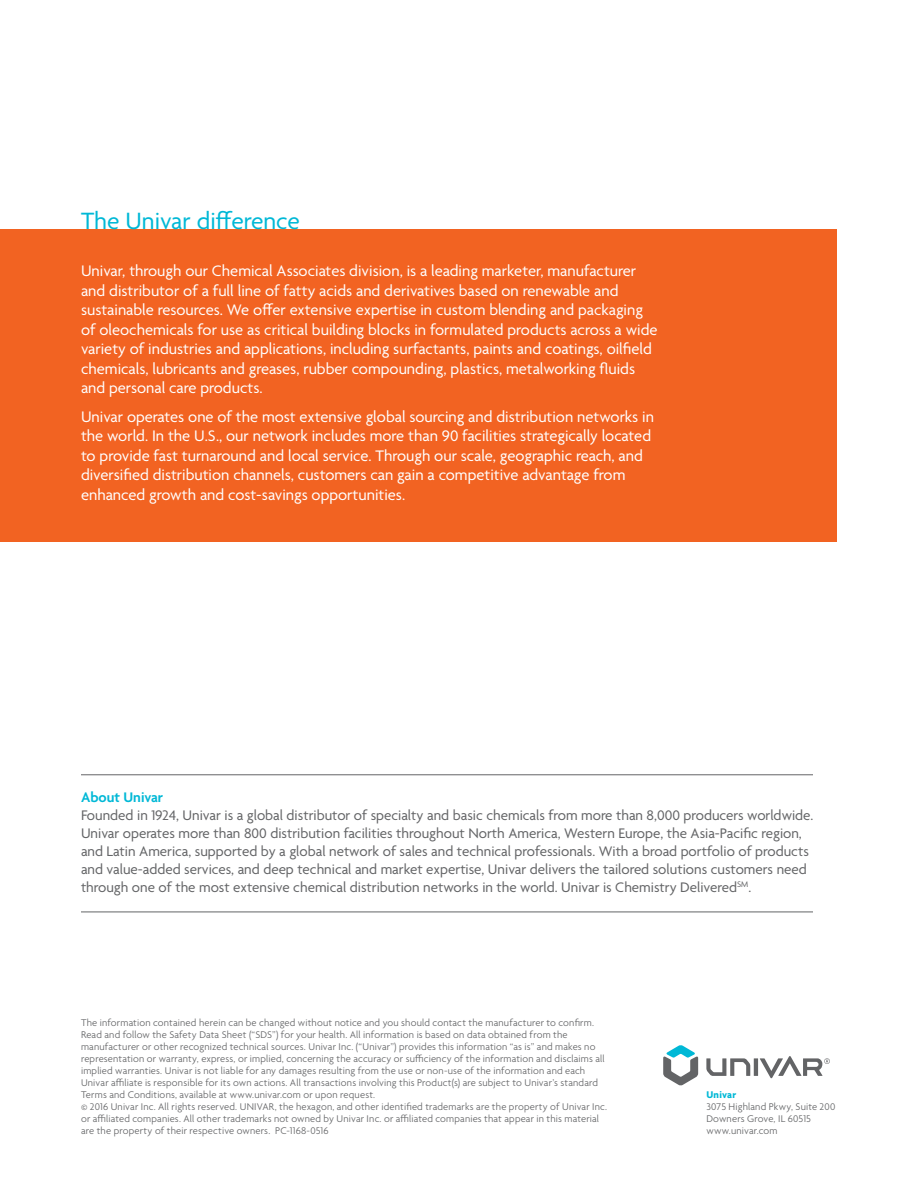
<style>
.page{position:relative;width:918px;height:1188px;background:#fff}
.page>*{position:absolute;margin:0;border:0;box-sizing:border-box;transform-origin:0 0}
.t1{font:25.5px "Agenda";color:#00b8d6}
.t2{font:16.5px/19.5px "Agenda";color:#fff}
.t3{font:15px/18px "Agenda";color:#636466}
.t4{font:600 15px "Agenda";color:#00b8d6}
.t5{font:300 10.5px/12px "Agenda";letter-spacing:.015em;color:#636466}
.t6{font:700 10.5px "Agenda";letter-spacing:.02em;color:#00b8d6}
</style>
<div class="page">
<div style="left:0;top:230px;width:837px;height:312px;background:#f26322"></div>
<hr style="left:754px;top:1058px;width:4px;height:18px;background:#636466">
<svg style="left:706px;top:1058px;width:44px;height:18px"></svg>
<svg style="left:663px;top:1045px;width:35px;height:40px"></svg>
<svg style="left:760px;top:1056px;width:70px;height:22px"></svg>
<hr style="left:81px;top:774px;width:732px;height:1px;background:#636466">
<hr style="left:81px;top:912px;width:732px;height:1px;background:#636466">
<h1 class="t1" style="left:81px;top:208px;width:220px">The Univar difference</h1>
<p class="t2" style="left:81px;top:262px;width:578px">Univar, through our Chemical Associates division, is a leading marketer, manufacturer and distributor of a full line of fatty acids and derivatives based on renewable and sustainable resources. We offer extensive expertise in custom blending and packaging of oleochemicals for use as critical building blocks in formulated products across a wide variety of industries and applications, including surfactants, paints and coatings, oilfield chemicals, lubricants and greases, rubber compounding, plastics, metalworking fluids and personal care products.</p>
<p class="t2" style="left:81px;top:408px;width:575px">Univar operates one of the most extensive global sourcing and distribution networks in the world. In the U.S., our network includes more than 90 facilities strategically located to provide fast turnaround and local service. Through our scale, geographic reach, and diversified distribution channels, customers can gain a competitive advantage from enhanced growth and cost-savings opportunities.</p>
<h3 class="t4" style="left:81px;top:789px;width:84px">About Univar</h3>
<p class="t3" style="left:81px;top:807px;width:734px">Founded in 1924, Univar is a global distributor of specialty and basic chemicals from more than 8,000 producers worldwide.<br>Univar operates more than 800 distribution facilities throughout North America, Western Europe, the Asia-Pacific region, and Latin America, supported by a global network of sales and technical professionals. With a broad portfolio of products and value-added services, and deep technical and market expertise, Univar delivers the tailored solutions customers need through one of the most extensive chemical distribution networks in the world. Univar is Chemistry Delivered<sup>SM</sup>.</p>
<p class="t5" style="left:81px;top:1017px;width:528px">The information contained herein can be changed without notice and you should contact the manufacturer to confirm.<br>Read and follow the Safety Data Sheet (“SDS”) for your health. All information is based on data obtained from the manufacturer or other recognized technical sources. Univar Inc. (“Univar”) provides this information “as is” and makes no representation or warranty, express, or implied, concerning the accuracy or sufficiency of the information and disclaims all implied warranties. Univar is not liable for any damages resulting from the use or non-use of the information and each Univar affiliate is responsible for its own actions. All transactions involving this Product(s) are subject to Univar’s standard Terms and Conditions, available at www.univar.com or upon request.<br>© 2016 Univar Inc. All rights reserved. UNIVAR, the hexagon, and other identified trademarks are the property of Univar Inc. or affiliated companies. All other trademarks not owned by Univar Inc. or affiliated companies that appear in this material are the property of their respective owners. PC-1168-0516</p>
<p class="t6" style="left:706px;top:1089px;width:31px">Univar</p>
<p class="t5" style="left:706px;top:1101px;width:130px">3075 Highland Pkwy, Suite 200<br>Downers Grove, IL 60515 www.univar.com</p>
</div>
